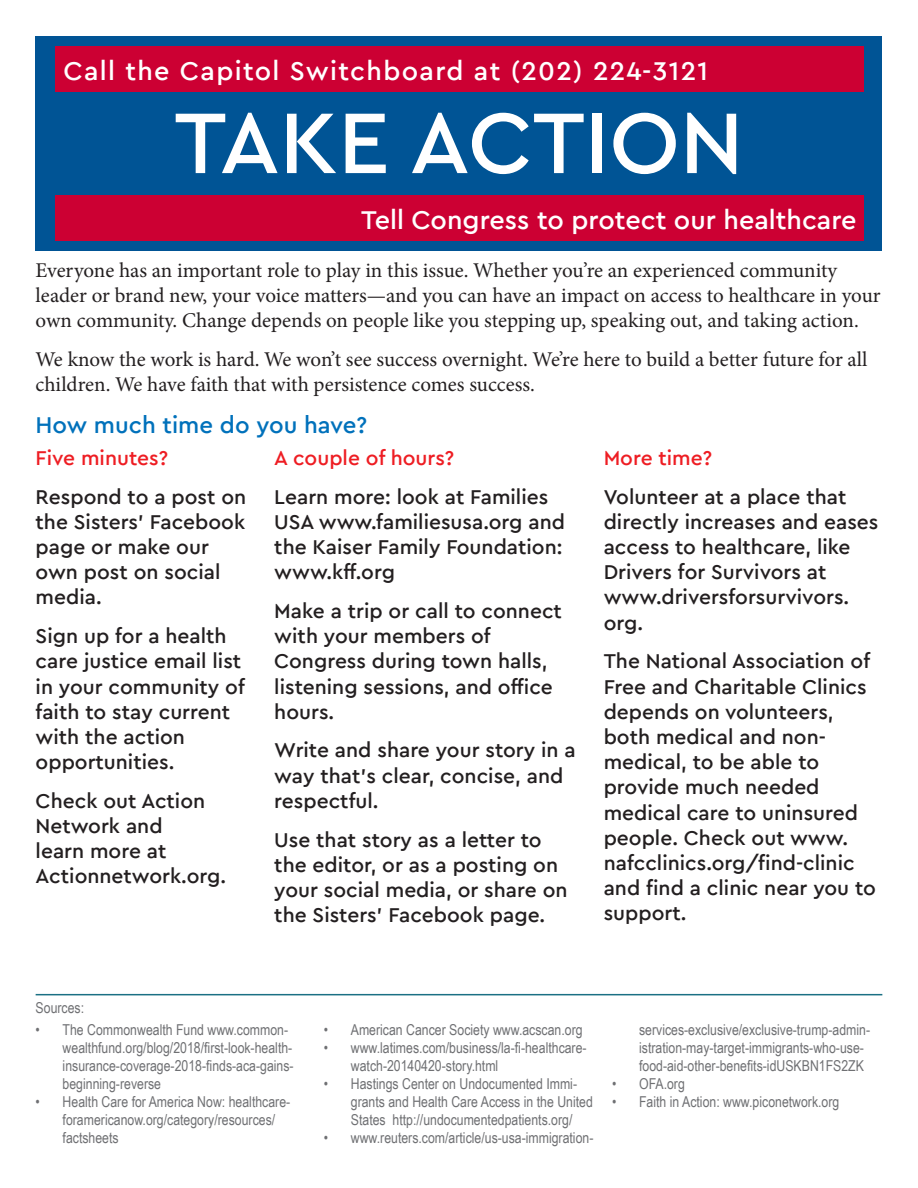
<style>
.page{position:relative;width:918px;height:1188px;background:#fff}
.page>*{position:absolute;margin:0;border:0;box-sizing:border-box;transform-origin:0 0}
.t1{font:500 90px "Cera PRO Modern";color:#fff}
.t2{font:500 27px "Cera PRO Modern";letter-spacing:.05em;color:#fff}
.t3{font:500 27px "Cera PRO Modern";color:#fff}
.t4{font:500 24px "Cera PRO Modern";color:#0071bb}
.t5{font:500 21px/25.2px "Cera PRO Modern";color:#231f20}
.t6{font:21px/25.2px "Minion Pro";letter-spacing:-.005em;color:#231f20}
.t7{font:500 21px "Cera PRO Modern";color:#ee1d23}
.t8{font:15px/18px "Arial Narrow";color:#6f7073}
</style>
<div class="page">
<div style="left:36px;top:36px;width:846px;height:215px;background:#005495"></div>
<div style="left:55px;top:47px;width:808px;height:45px;background:#c03"></div>
<div style="left:55px;top:196px;width:808px;height:45px;background:#c03"></div>
<hr style="left:36px;top:994px;width:846px;height:1px;background:#1b7084">
<p class="t2" style="left:63px;top:53px;width:646px">Call the Capitol Switchboard at (202) 224-3121</p>
<p class="t1" style="left:174px;top:83px;width:571px">TAKE ACTION</p>
<p class="t3" style="left:361px;top:202px;width:497px">Tell Congress to protect our healthcare</p>
<p class="t6" style="left:36px;top:257px;width:847px">Everyone has an important role to play in this issue. Whether you’re an experienced community leader or brand new, your voice matters—and you can have an impact on access to healthcare in your own community. Change depends on people like you stepping up, speaking out, and taking action.</p>
<p class="t6" style="left:36px;top:347px;width:833px">We know the work is hard. We won’t see success overnight. We’re here to build a better future for all children. We have faith that with persistence comes success.</p>
<p class="t4" style="left:36px;top:409px;width:333px">How much time do you have?</p>
<p class="t7" style="left:36px;top:444px;width:134px">Five minutes?</p>
<p class="t5" style="left:36px;top:483px;width:212px">Respond to a post on the Sisters’ Facebook page or make our own post on social media.</p>
<p class="t5" style="left:36px;top:623px;width:211px">Sign up for a health care justice email list in your community of faith to stay current with the action opportunities.</p>
<p class="t5" style="left:36px;top:787px;width:192px">Check out Action<br>Network and<br>learn more at<br>Actionnetwork.org.</p>
<p class="t7" style="left:274px;top:444px;width:182px">A couple of hours?</p>
<p class="t5" style="left:274px;top:483px;width:292px">Learn more: look at Families<br>USA www.familiesusa.org and the Kaiser Family Foundation: www.kff.org</p>
<p class="t5" style="left:274px;top:597px;width:289px">Make a trip or call to connect with your members of<br>Congress during town halls, listening sessions, and office hours.</p>
<p class="t5" style="left:274px;top:737px;width:303px">Write and share your story in a way that’s clear, concise, and respectful.</p>
<p class="t5" style="left:274px;top:826px;width:295px">Use that story as a letter to the editor, or as a posting on your social media, or share on the Sisters’ Facebook page.</p>
<p class="t7" style="left:604px;top:444px;width:110px">More time?</p>
<p class="t5" style="left:604px;top:483px;width:276px">Volunteer at a place that directly increases and eases access to healthcare, like<br>Drivers for Survivors at www.driversforsurvivors. org.</p>
<p class="t5" style="left:604px;top:648px;width:274px">The National Association of<br>Free and Charitable Clinics depends on volunteers, both medical and non&shy;medical, to be able to provide much needed medical care to uninsured people. Check out www. nafcclinics.org/find-clinic and find a clinic near you to support.</p>
<p class="t8" style="left:36px;top:998px;width:50px">Sources:</p>
<p class="t8" style="left:63px;top:1020px;width:233px;text-indent:-27px">• The Commonwealth Fund www.common&shy;wealthfund.org/blog/2018/first-look-health&shy;insurance-coverage-2018-finds-aca-gains&shy;beginning-reverse</p>
<p class="t8" style="left:63px;top:1092px;width:229px;text-indent:-27px">• Health Care for America Now: healthcare&shy;foramericanow.org/category/resources/ factsheets</p>
<p class="t8" style="left:324px;top:1020px;width:260px">• American Cancer Society www.acscan.org</p>
<p class="t8" style="left:351px;top:1038px;width:237px;text-indent:-27px">• www.latimes.com/business/la-fi-healthcare&shy;watch-20140420-story.html</p>
<p class="t8" style="left:351px;top:1074px;width:244px;text-indent:-27px">• Hastings Center on Undocumented Immi&shy;grants and Health Care Access in the United<br>States http://undocumentedpatients.org/</p>
<p class="t8" style="left:324px;top:1128px;width:271px">• www.reuters.com/article/us-usa-immigration-</p>
<p class="t8" style="left:639px;top:1020px;width:233px">services-exclusive/exclusive-trump-admin&shy;istration-may-target-immigrants-who-use&shy;food-aid-other-benefits-idUSKBN1FS2ZK</p>
<p class="t8" style="left:612px;top:1074px;width:74px">• OFA.org</p>
<p class="t8" style="left:612px;top:1092px;width:229px">• Faith in Action: www.piconetwork.org</p>
</div>
